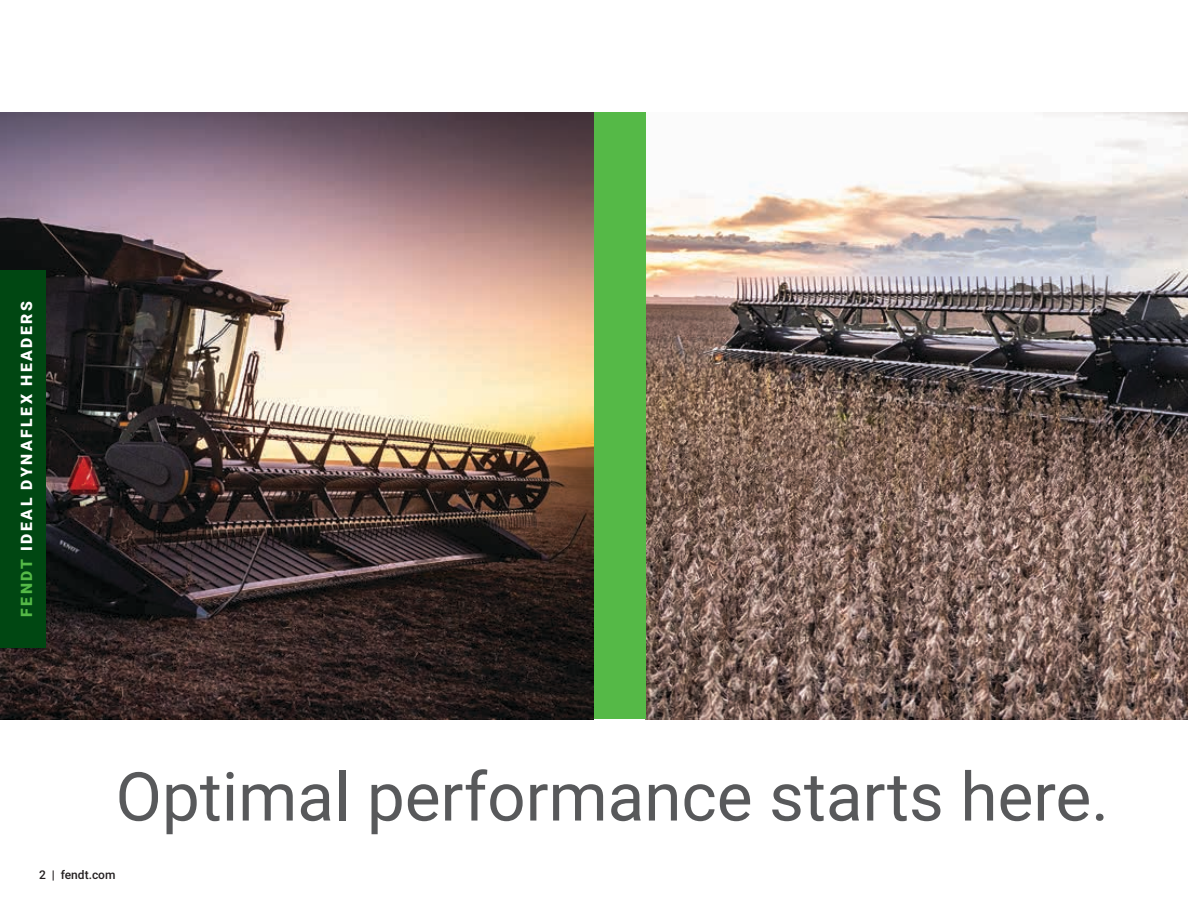
<style>
.page{position:relative;width:1188px;height:918px;background:#fff}
.page>*{position:absolute;margin:0;border:0;box-sizing:border-box;transform-origin:0 0}
.t1{font:67.5px "Roboto";color:#58595b}
.t2{font:900 15.75px "Roboto";letter-spacing:.16em;color:#fff}
.t3{font:500 12px "Roboto";color:#231f20}
.s1{color:#55b947}
</style>
<div class="page">
<img style="left:0;top:112px;width:594px;height:607px">
<img style="left:646px;top:112px;width:542px;height:607px">
<div style="left:594px;top:112px;width:52px;height:607px;background:#55b947"></div>
<div style="left:0;top:270px;width:46px;height:378px;background:#004712"></div>
<p class="t2" style="left:16px;top:617px;width:317px;rotate:-90deg"><span class="s1">FENDT</span> IDEAL DYNAFLEX HEADERS</p>
<p class="t1" style="left:116px;top:749px;width:995px">Optimal performance starts here.</p>
<p class="t3" style="left:39px;top:866px;width:78px">2 | fendt.com</p>
</div>
